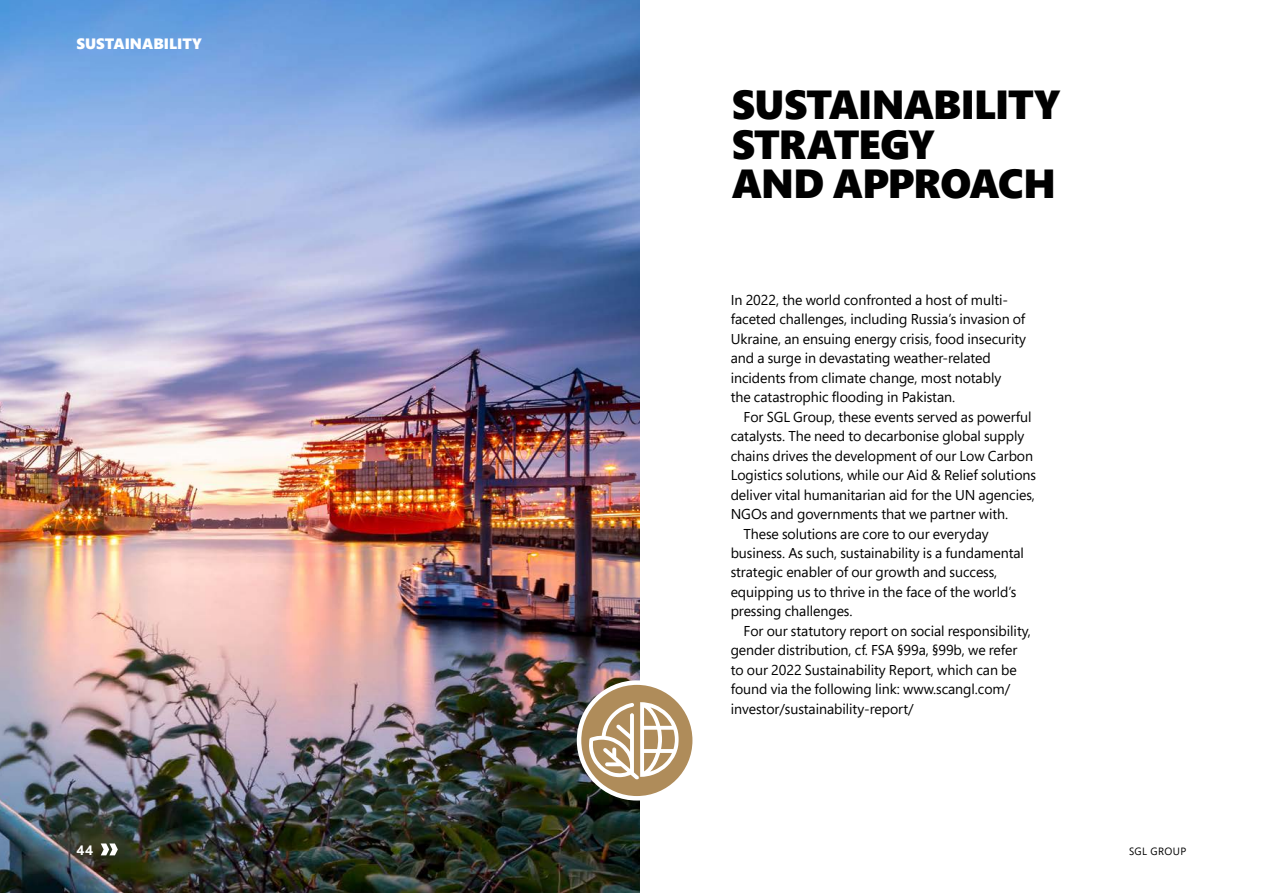
<style>
.page{position:relative;width:1263px;height:893px;background:#fff}
.page>*{position:absolute;margin:0;border:0;box-sizing:border-box;transform-origin:0 0}
.t1{font:900 40.5px/39.2px "Segoe Pro";letter-spacing:-.025em;color:#000}
.t2{font:900 15px "Segoe Pro";color:#fff}
.t3{font:14.25px/19.5px "Segoe Pro";letter-spacing:-.005em;color:#000}
.t4{font:700 13.65px "Segoe Pro";color:#fff}
.t5{font:10.5px "Segoe Pro";letter-spacing:.04em;color:#000}
</style>
<div class="page">
<img style="left:0;top:0;width:640px;height:893px">
<svg style="left:579px;top:683px;width:116px;height:115px;background:#ba9d72"></svg>
<svg style="left:589px;top:702px;width:90px;height:77px"></svg>
<div style="left:577px;top:680px;width:120px;height:120px;border:4px solid #fff;border-radius:50%"></div>
<svg style="left:101px;top:843px;width:17px;height:12px"></svg>
<p class="t2" style="left:77px;top:33px;width:127px">SUSTAINABILITY</p>
<p class="t4" style="left:77px;top:840px;width:18px">44</p>
<h1 class="t1" style="left:732px;top:84px;width:330px">SUSTAINABILITY<br>STRATEGY<br>AND APPROACH</h1>
<p class="t3" style="left:731px;top:289px;width:297px">In 2022, the world confronted a host of multi&shy;faceted challenges, including Russia’s invasion of Ukraine, an ensuing energy crisis, food insecurity and a surge in devastating weather-related incidents from climate change, most notably<br>the catastrophic flooding in Pakistan.</p>
<p class="t3" style="left:743px;top:406px;width:290px">For SGL Group, these events served as powerful</p>
<p class="t3" style="left:731px;top:426px;width:295px">catalysts. The need to decarbonise global supply</p>
<p class="t3" style="left:731px;top:445px;width:304px">chains drives the development of our Low Carbon</p>
<p class="t3" style="left:731px;top:465px;width:307px">Logistics solutions, while our Aid &amp; Relief solutions</p>
<p class="t3" style="left:731px;top:484px;width:306px">deliver vital humanitarian aid for the UN agencies,</p>
<p class="t3" style="left:731px;top:504px;width:279px">NGOs and governments that we partner with.</p>
<p class="t3" style="left:743px;top:523px;width:247px">These solutions are core to our everyday</p>
<p class="t3" style="left:731px;top:543px;width:295px">business. As such, sustainability is a fundamental</p>
<p class="t3" style="left:731px;top:562px;width:268px">strategic enabler of our growth and success,</p>
<p class="t3" style="left:731px;top:582px;width:287px">equipping us to thrive in the face of the world’s</p>
<p class="t3" style="left:731px;top:601px;width:123px">pressing challenges.</p>
<p class="t3" style="left:743px;top:621px;width:289px">For our statutory report on social responsibility,</p>
<p class="t3" style="left:731px;top:640px;width:288px">gender distribution, cf. FSA §99a, §99b, we refer</p>
<p class="t3" style="left:731px;top:660px;width:288px">to our 2022 Sustainability Report, which can be</p>
<p class="t3" style="left:731px;top:679px;width:281px">found via the following link: www.scangl.com/</p>
<p class="t3" style="left:731px;top:699px;width:185px">investor/sustainability-report/</p>
<p class="t5" style="left:1129px;top:844px;width:59px">SGL GROUP</p>
</div>
